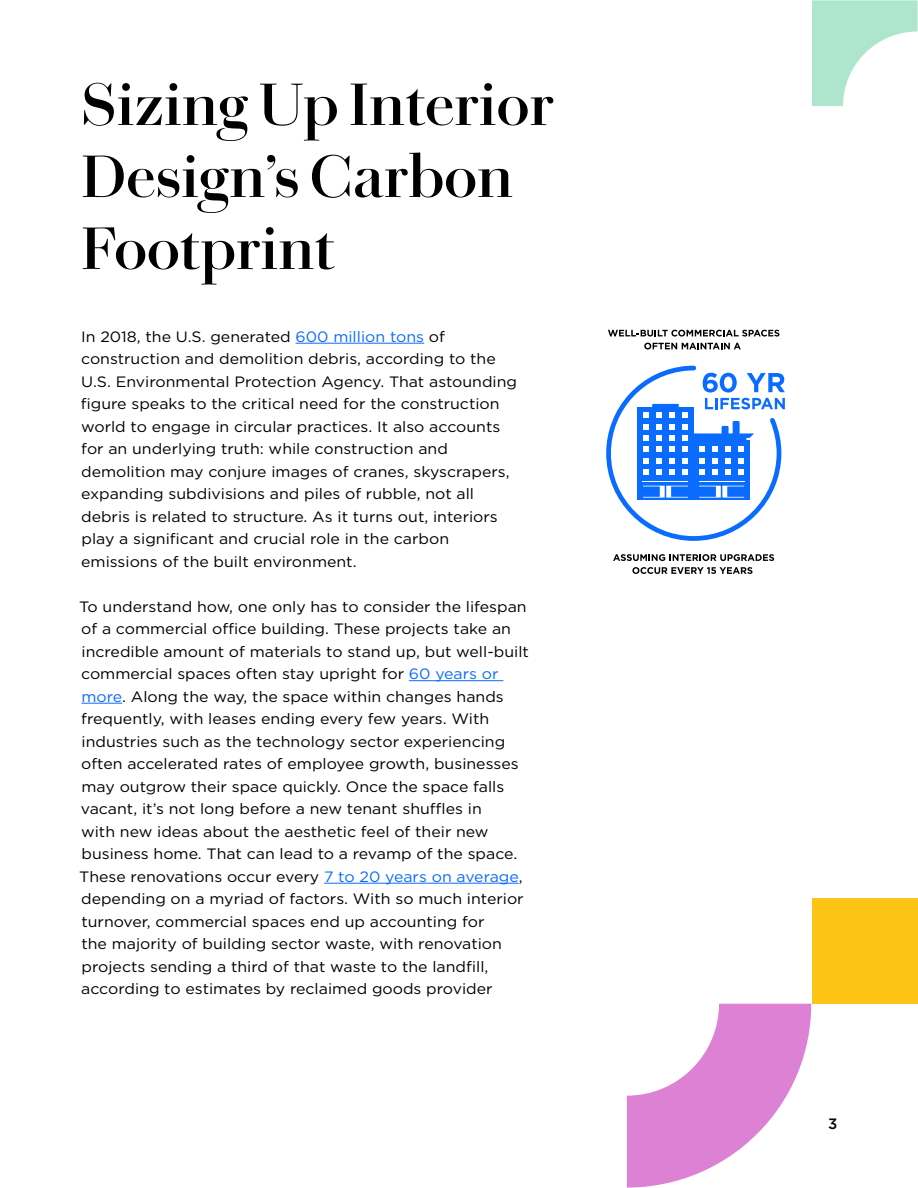
<style>
.page{position:relative;width:918px;height:1188px;background:#fff}
.page>*{position:absolute;margin:0;border:0;box-sizing:border-box;transform-origin:0 0}
.t1{font:600 60px/72px "Chiswick Headline App";color:#000}
.t2{font:15px/22.5px "Gotham";color:#000;scale:1.06 1}
.t3{font:500 15px "Gotham";color:#000}
.s1{color:#0a6bff}
</style>
<div class="page">
<hr style="left:296px;top:343px;width:128px;height:1px;background:#0a6bff">
<hr style="left:409px;top:680px;width:94px;height:1px;background:#0a6bff">
<hr style="left:82px;top:703px;width:40px;height:1px;background:#0a6bff">
<hr style="left:324px;top:883px;width:195px;height:1px;background:#0a6bff">
<svg style="left:627px;top:1004px;width:184px;height:184px"></svg>
<svg style="left:606px;top:366px;width:179px;height:175px"></svg>
<svg style="left:613px;top:554px;width:161px;height:7px"></svg>
<svg style="left:632px;top:567px;width:120px;height:7px"></svg>
<svg style="left:608px;top:330px;width:171px;height:7px"></svg>
<svg style="left:644px;top:343px;width:97px;height:7px"></svg>
<svg style="left:812px;top:0;width:106px;height:106px"></svg>
<div style="left:812px;top:898px;width:106px;height:106px;background:#fdc416"></div>
<h1 class="t1" style="left:81px;top:67px;width:474px">Sizing Up Interior<br>Design’s Carbon<br>Footprint</h1>
<p class="t2" style="left:81px;top:325px;width:413px">In 2018, the U.S. generated <span class="s1">600 million tons</span> of construction and demolition debris, according to the U.S. Environmental Protection Agency. That astounding figure speaks to the critical need for the construction world to engage in circular practices. It also accounts for an underlying truth: while construction and demolition may conjure images of cranes, skyscrapers, expanding subdivisions and piles of rubble, not all debris is related to structure. As it turns out, interiors play a significant and crucial role in the carbon emissions of the built environment.</p>
<p class="t2" style="left:79px;top:595px;width:426px">To understand how, one only has to consider the lifespan of a commercial office building. These projects take an incredible amount of materials to stand up, but well-built commercial spaces often stay upright for <span class="s1">60 years or more</span>. Along the way, the space within changes hands frequently, with leases ending every few years. With industries such as the technology sector experiencing often accelerated rates of employee growth, businesses may outgrow their space quickly. Once the space falls vacant, it’s not long before a new tenant shuffles in<br>with new ideas about the aesthetic feel of their new business home. That can lead to a revamp of the space.<br>These renovations occur every <span class="s1">7 to 20 years on average</span>, depending on a myriad of factors. With so much interior turnover, commercial spaces end up accounting for<br>the majority of building sector waste, with renovation projects sending a third of that waste to the landfill, according to estimates by reclaimed goods provider</p>
<p class="t3" style="left:828px;top:1114px;width:11px">3</p>
</div>
